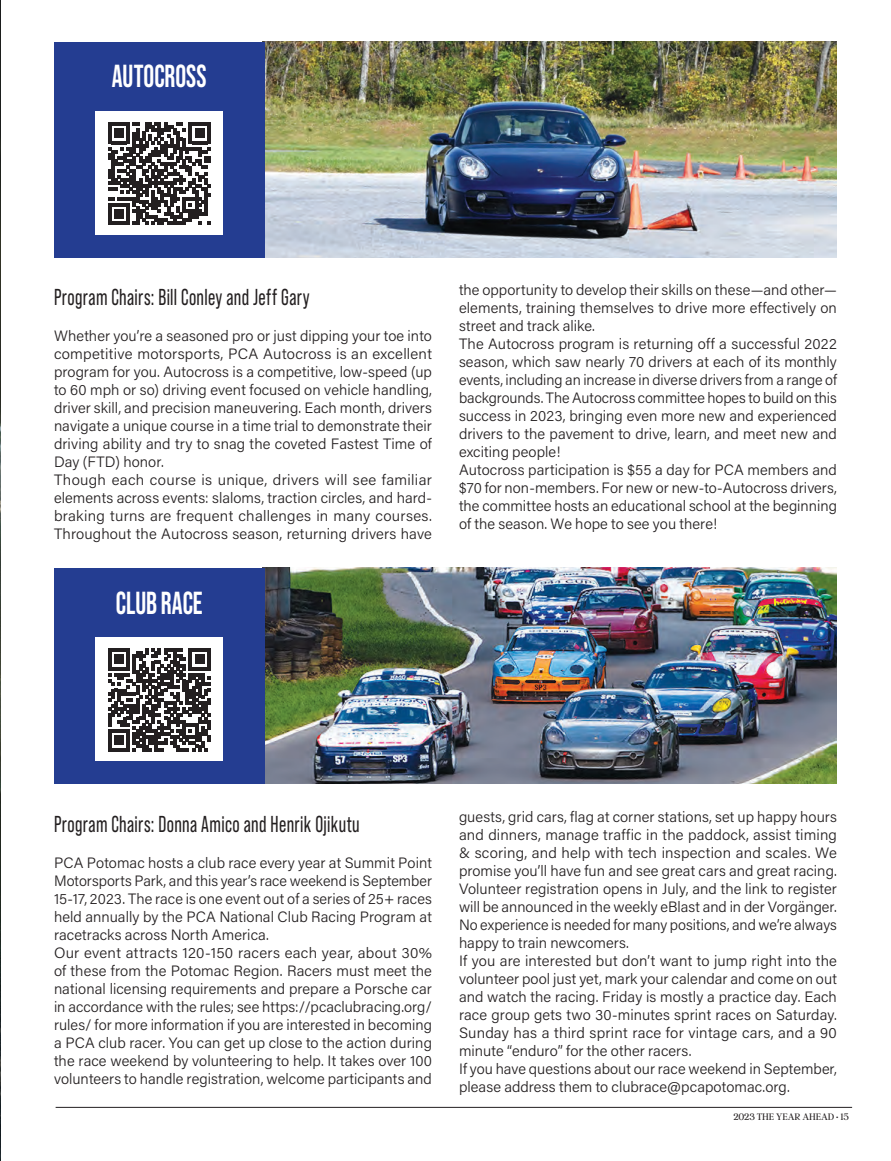
<style>
.page{position:relative;width:891px;height:1161px;background:#fff}
.page>*{position:absolute;margin:0;border:0;box-sizing:border-box;transform-origin:0 0}
.Basic_Copy{font:31.8px "Bebas Neue";color:#fff;scale:.85 1}
.Headline{font:22.95px "Bebas Neue Pro";letter-spacing:.02em;color:#231f20;scale:.85 1}
.Basic_Copy-2{font:15px/18px "Acumin Variable Concept";letter-spacing:.005em;color:#231f20;text-align:justify}
.t1{font:300 10.5px "Argent CF";letter-spacing:-.01em;color:#231f20}
</style>
<div class="page">
<hr style="left:56px;top:1107px;width:796px;height:1px;background:#231f20">
<img style="left:0;top:0;width:1px;height:845px">
<hr style="left:0;top:845px;width:1px;height:316px;background:#011622">
<img style="left:265px;top:42px;width:572px;height:216px">
<div style="left:54px;top:42px;width:211px;height:216px;background:#243d91"></div>
<div style="left:96px;top:111px;width:127px;height:124px;background:#fff"></div>
<svg style="left:108px;top:122px;width:103px;height:103px"></svg>
<img style="left:265px;top:568px;width:572px;height:216px">
<div style="left:54px;top:568px;width:211px;height:216px;background:#243d91"></div>
<div style="left:96px;top:637px;width:127px;height:124px;background:#fff"></div>
<svg style="left:108px;top:648px;width:103px;height:103px"></svg>
<p class="Basic_Copy" style="left:112px;top:58px;width:113px">AUTOCROSS</p>
<p class="Headline" style="left:54px;top:285px;width:302px">Program Chairs: Bill Conley and Jeff Gary</p>
<p class="Basic_Copy-2" style="left:54px;top:327px;width:380px">Whether you’re a seasoned pro or just dipping your toe into competitive motorsports, PCA Autocross is an excellent program for you. Autocross is a competitive, low-speed (up to 60 mph or so) driving event focused on vehicle handling, driver skill, and precision maneuvering. Each month, drivers navigate a unique course in a time trial to demonstrate their driving ability and try to snag the coveted Fastest Time of Day (FTD) honor.</p>
<p class="Basic_Copy-2" style="left:54px;top:471px;width:380px">Though each course is unique, drivers will see familiar elements across events: slaloms, traction circles, and hard&shy;braking turns are frequent challenges in many courses.<br>Throughout the Autocross season, returning drivers have</p>
<p class="Basic_Copy" style="left:116px;top:585px;width:104px">CLUB RACE</p>
<p class="Basic_Copy-2" style="left:459px;top:281px;width:380px">the opportunity to develop their skills on these—and other— elements, training themselves to drive more effectively on street and track alike.</p>
<p class="Basic_Copy-2" style="left:459px;top:335px;width:380px">The Autocross program is returning off a successful 2022 season, which saw nearly 70 drivers at each of its monthly events, including an increase in diverse drivers from a range of backgrounds. The Autocross committee hopes to build on this success in 2023, bringing even more new and experienced drivers to the pavement to drive, learn, and meet new and exciting people!</p>
<p class="Basic_Copy-2" style="left:459px;top:461px;width:380px">Autocross participation is $55 a day for PCA members and $70 for non-members. For new or new-to-Autocross drivers, the committee hosts an educational school at the beginning of the season. We hope to see you there!</p>
<p class="Headline" style="left:54px;top:811px;width:361px">Program Chairs: Donna Amico and Henrik Ojikutu</p>
<p class="Basic_Copy-2" style="left:54px;top:853px;width:380px">PCA Potomac hosts a club race every year at Summit Point Motorsports Park, and this year’s race weekend is September 15-17, 2023. The race is one event out of a series of 25+ races held annually by the PCA National Club Racing Program at racetracks across North America.</p>
<p class="Basic_Copy-2" style="left:54px;top:943px;width:380px">Our event attracts 120-150 racers each year, about 30% of these from the Potomac Region. Racers must meet the national licensing requirements and prepare a Porsche car in accordance with the rules; see https://pcaclubracing.org/ rules/ for more information if you are interested in becoming a PCA club racer. You can get up close to the action during the race weekend by volunteering to help. It takes over 100 volunteers to handle registration, welcome participants and</p>
<p class="Basic_Copy-2" style="left:459px;top:807px;width:380px">guests, grid cars, flag at corner stations, set up happy hours and dinners, manage traffic in the paddock, assist timing &amp; scoring, and help with tech inspection and scales. We promise you’ll have fun and see great cars and great racing.<br>Volunteer registration opens in July, and the link to register will be announced in the weekly eBlast and in der Vorgänger.<br>No experience is needed for many positions, and we’re always happy to train newcomers.</p>
<p class="Basic_Copy-2" style="left:459px;top:951px;width:380px">If you are interested but don’t want to jump right into the volunteer pool just yet, mark your calendar and come on out and watch the racing. Friday is mostly a practice day. Each race group gets two 30-minutes sprint races on Saturday.<br>Sunday has a third sprint race for vintage cars, and a 90 minute “enduro” for the other racers.</p>
<p class="Basic_Copy-2" style="left:459px;top:1059px;width:380px">If you have questions about our race weekend in September, please address them to clubrace@pcapotomac.org.</p>
<p class="t1" style="left:733px;top:1112px;width:118px">PROGRAM HIGHLIGHTS <sup>.</sup> 15</p>
<p class="t1" style="left:733px;top:1112px;width:102px">2023 THE YEAR AHEAD</p>
</div>
